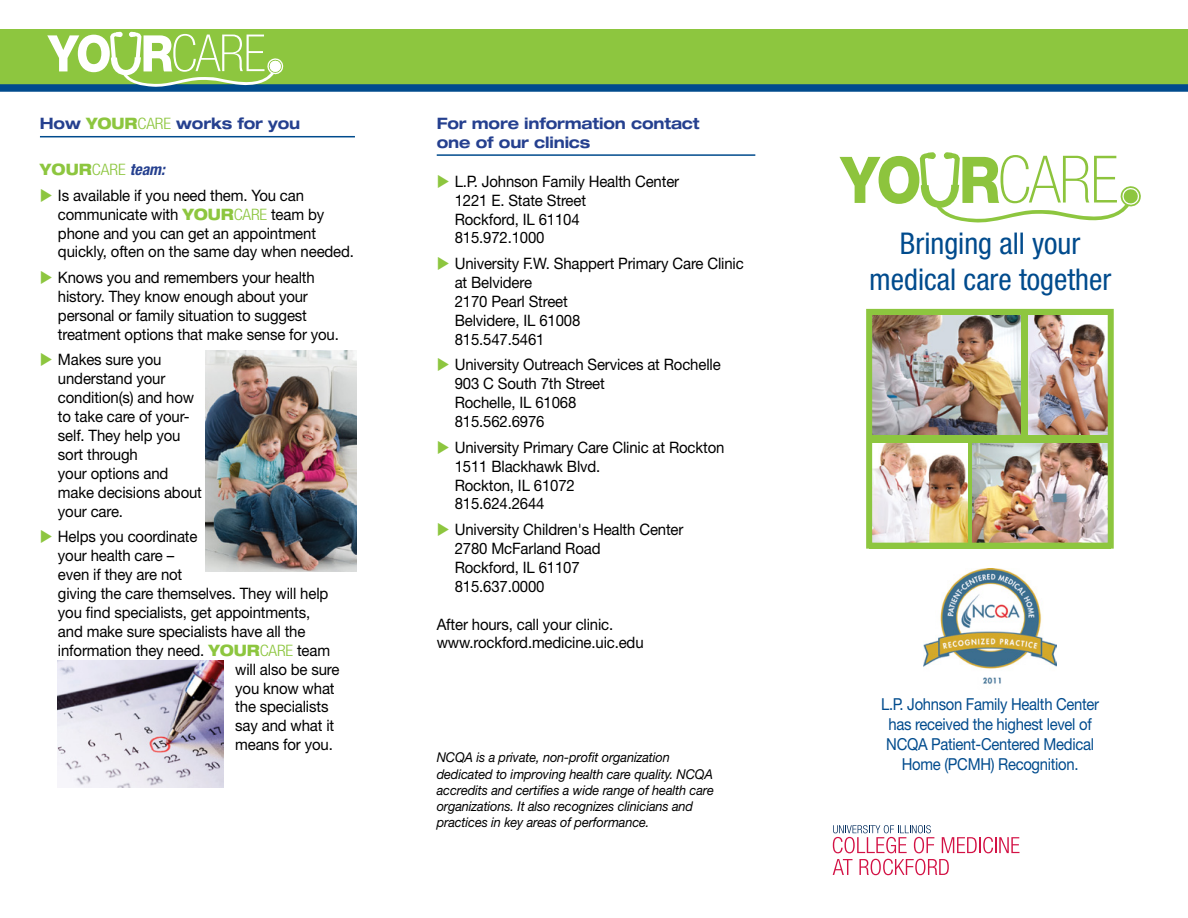
<style>
.page{position:relative;width:1188px;height:918px;background:#fff}
.page>*{position:absolute;margin:0;border:0;box-sizing:border-box;transform-origin:0 0}
.t1{font:condensed 30px "Helvetica Neue LT";color:#004b8d}
.t2{font:16.5px/19.8px "Helvetica Neue LT";letter-spacing:-.02em;color:#004b8d;text-align:center;scale:.9 1}
.indent_2{font:15.75px/18.9px "Helvetica Neue LT";letter-spacing:-.01em;color:#000;scale:.95 1}
.address{font:15.75px "Helvetica Neue LT";letter-spacing:-.01em;color:#000;scale:.95 1}
.t3{font:700 expanded 15.75px/18.9px "Helvetica Neue LT";letter-spacing:-.01em;color:#25408f;scale:.95 1}
.text{font:15.75px "Helvetica Neue LT";letter-spacing:-.01em;color:#000;scale:.95 1}
.subhead{font:italic 700 condensed 15.75px "Helvetica Neue LT";color:#25408f}
.text-2{font:italic 13.5px/16.2px "Helvetica Neue LT";letter-spacing:-.01em;color:#000;scale:.95 1}
.s1{font-weight:800;color:#8dc63f}
.s2{font-weight:300;font-stretch:condensed;color:#8dc63f}
.s3{font-weight:800;font-style:normal;font-stretch:expanded;color:#8dc63f}
.s4{font-weight:300;font-style:normal;color:#8dc63f}
.s5{color:#8dc63f}
.s6{font-weight:800;font-stretch:expanded;color:#8dc63f}
</style>
<div class="page">
<svg style="left:942px;top:837px;width:77px;height:16px"></svg>
<svg style="left:833px;top:859px;width:20px;height:16px"></svg>
<svg style="left:859px;top:859px;width:90px;height:16px"></svg>
<svg style="left:833px;top:825px;width:101px;height:28px"></svg>
<hr style="left:40px;top:136px;width:315px;height:1px;background:#004b8d">
<img style="left:206px;top:350px;width:150px;height:222px">
<img style="left:57px;top:661px;width:166px;height:126px">
<hr style="left:437px;top:154px;width:318px;height:2px;background:#004b8d">
<svg style="left:840px;top:152px;width:301px;height:71px"></svg>
<div style="left:0;top:29px;width:1188px;height:59px;background:#8dc63f"></div>
<div style="left:0;top:84px;width:1188px;height:8px;background:#004b8d"></div>
<svg style="left:47px;top:31px;width:237px;height:56px"></svg>
<div style="left:869px;top:312px;width:242px;height:237px;background:#8dc63f"></div>
<img style="left:973px;top:443px;width:134px;height:99px">
<img style="left:873px;top:316px;width:148px;height:119px">
<img style="left:873px;top:443px;width:95px;height:99px">
<img style="left:1028px;top:316px;width:79px;height:119px">
<div style="left:866px;top:309px;width:248px;height:240px;border:6px solid #8dc63f"></div>
<img style="left:924px;top:569px;width:132px;height:115px">
<p class="t3" style="left:40px;top:114px;width:276px">How <span class="s1">YOUR</span><span class="s2">CARE</span> works for you</p>
<p class="subhead" style="left:40px;top:160px;width:127px"><span class="s3">YOUR</span><span class="s4">CARE</span> team:</p>
<p class="indent_2" style="left:58px;top:186px;width:313px;text-indent:-18px"><span class="s5">◆</span> Is available if you need them. You can communicate with <span class="s6">YOUR</span><span class="s2">CARE</span> team by phone and you can get an appointment quickly, often on the same day when needed.</p>
<p class="indent_2" style="left:58px;top:268px;width:297px;text-indent:-18px"><span class="s5">◆</span> Knows you and remembers your health history. They know enough about your personal or family situation to suggest treatment options that make sense for you.</p>
<p class="indent_2" style="left:58px;top:350px;width:145px;text-indent:-18px"><span class="s5">◆</span> Makes sure you understand your condition(s) and how to take care of your&shy;self. They help you sort through</p>
<p class="indent_2" style="left:58px;top:464px;width:153px">your options and make decisions about your care.</p>
<p class="indent_2" style="left:40px;top:527px;width:167px"><span class="s5">◆</span> Helps you coordinate</p>
<p class="indent_2" style="left:58px;top:546px;width:124px">your health care –</p>
<p class="indent_2" style="left:58px;top:565px;width:132px">even if they are not</p>
<p class="indent_2" style="left:58px;top:584px;width:286px">giving the care themselves. They will help</p>
<p class="indent_2" style="left:58px;top:603px;width:267px">you find specialists, get appointments,</p>
<p class="indent_2" style="left:58px;top:622px;width:262px">and make sure specialists have all the</p>
<p class="indent_2" style="left:58px;top:640px;width:288px">information they need. <span class="s6">YOUR</span><span class="s2">CARE</span> team</p>
<p class="indent_2" style="left:235px;top:659px;width:111px">will also be sure</p>
<p class="indent_2" style="left:235px;top:678px;width:106px">you know what</p>
<p class="indent_2" style="left:235px;top:697px;width:100px">the specialists</p>
<p class="indent_2" style="left:235px;top:716px;width:106px">say and what it</p>
<p class="indent_2" style="left:235px;top:735px;width:104px">means for you.</p>
<p class="t3" style="left:437px;top:113px;width:278px">For more information contact one of our clinics</p>
<p class="indent_2" style="left:437px;top:171px;width:257px"><span class="s5">◆</span> L.P. Johnson Family Health Center</p>
<p class="address" style="left:455px;top:191px;width:140px">1221 E. State Street</p>
<p class="address" style="left:455px;top:210px;width:133px">Rockford, IL 61104</p>
<p class="address" style="left:455px;top:228px;width:96px">815.972.1000</p>
<p class="indent_2" style="left:437px;top:254px;width:325px"><span class="s5">◆</span> University F.W. Shappert Primary Care Clinic</p>
<p class="indent_2" style="left:455px;top:273px;width:83px">at Belvidere</p>
<p class="address" style="left:455px;top:292px;width:121px">2170 Pearl Street</p>
<p class="address" style="left:455px;top:311px;width:134px">Belvidere, IL 61008</p>
<p class="address" style="left:455px;top:330px;width:96px">815.547.5461</p>
<p class="indent_2" style="left:437px;top:355px;width:300px"><span class="s5">◆</span> University Outreach Services at Rochelle</p>
<p class="address" style="left:455px;top:374px;width:160px">903 C South 7th Street</p>
<p class="address" style="left:455px;top:393px;width:130px">Rochelle, IL 61068</p>
<p class="address" style="left:455px;top:412px;width:96px">815.562.6976</p>
<p class="indent_2" style="left:437px;top:437px;width:304px"><span class="s5">◆</span> University Primary Care Clinic at Rockton</p>
<p class="address" style="left:455px;top:457px;width:155px">1511 Blackhawk Blvd.</p>
<p class="address" style="left:455px;top:476px;width:128px">Rockton, IL 61072</p>
<p class="address" style="left:455px;top:494px;width:96px">815.624.2644</p>
<p class="indent_2" style="left:437px;top:520px;width:261px"><span class="s5">◆</span> University Children's Health Center</p>
<p class="address" style="left:455px;top:539px;width:155px">2780 McFarland Road</p>
<p class="address" style="left:455px;top:558px;width:133px">Rockford, IL 61107</p>
<p class="address" style="left:455px;top:577px;width:96px">815.637.0000</p>
<p class="text" style="left:437px;top:615px;width:187px">After hours, call your clinic.</p>
<p class="text" style="left:437px;top:633px;width:219px">www.rockford.medicine.uic.edu</p>
<p class="text-2" style="left:437px;top:749px;width:293px">NCQA is a private, non-profit organization dedicated to improving health care quality. NCQA accredits and certifies a wide range of health care organizations. It also recognizes clinicians and practices in key areas of performance.</p>
<p class="t1" style="left:900px;top:227px;width:182px">Bringing all your</p>
<p class="t1" style="left:869px;top:263px;width:244px">medical care together</p>
<p class="t2" style="left:881px;top:694px;width:244px">L.P. Johnson Family Health Center</p>
<p class="t2" style="left:886px;top:714px;width:232px">has received the highest level of<br>NCQA Patient-Centered Medical<br>Home (PCMH) Recognition.</p>
</div>
